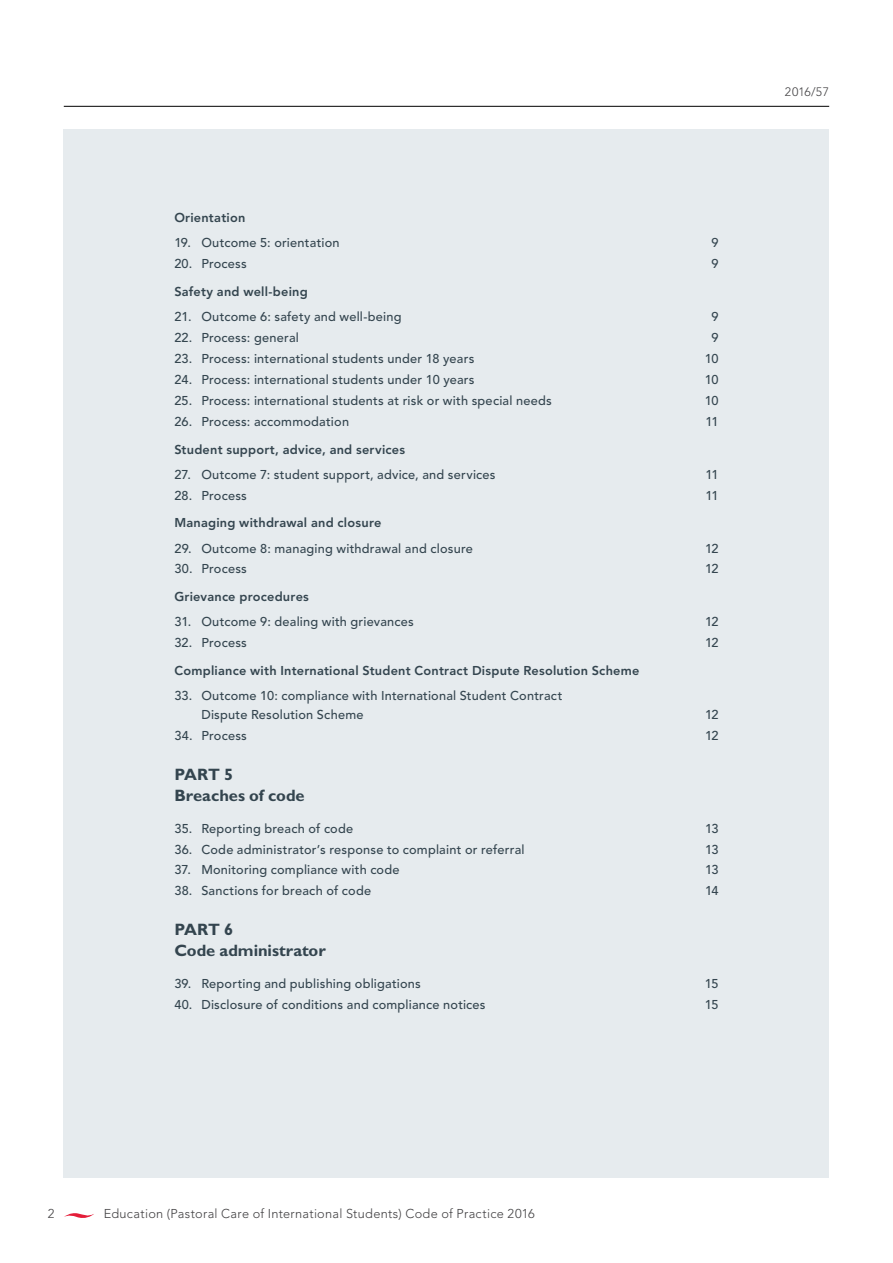
<style>
.page{position:relative;width:893px;height:1263px;background:#fff}
.page>*{position:absolute;margin:0;border:0;box-sizing:border-box;transform-origin:0 0}
.t1{font:700 16.5px/21px "Gill Sans Maori";letter-spacing:-.005em;color:#34454f}
.t2{font:500 12.75px/18.8px "Avenir";letter-spacing:.02em;color:#34454f}
.t3{font:800 12.75px "Avenir LT Pro";letter-spacing:.015em;color:#34454f}
.t4{font:300 12.75px "Avenir LT Pro";letter-spacing:.025em;color:#414042}
.t5{font:300 12.15px "Avenir LT Pro";letter-spacing:.035em;color:#414042}
</style>
<div class="page">
<hr style="left:64px;top:106px;width:765px;height:1px;background:#000">
<div style="left:64px;top:130px;width:765px;height:1048px;background:#e6ebee"></div>
<svg style="left:64px;top:1213px;width:30px;height:5px"></svg>
<p class="t3" style="left:174px;top:210px;width:72px">Orientation</p>
<p class="t2" style="left:174px;top:234px;width:167px">19. Outcome 5: orientation</p>
<p class="t2" style="left:712px;top:234px;width:9px">9</p>
<p class="t2" style="left:174px;top:255px;width:74px">20. Process</p>
<p class="t2" style="left:712px;top:255px;width:9px">9</p>
<p class="t3" style="left:174px;top:284px;width:135px">Safety and well-being</p>
<p class="t2" style="left:174px;top:308px;width:229px">21. Outcome 6: safety and well-being</p>
<p class="t2" style="left:712px;top:308px;width:9px">9</p>
<p class="t2" style="left:174px;top:329px;width:126px">22. Process: general</p>
<p class="t2" style="left:712px;top:329px;width:9px">9</p>
<p class="t2" style="left:174px;top:350px;width:302px">23. Process: international students under 18 years</p>
<p class="t2" style="left:705px;top:350px;width:15px">10</p>
<p class="t2" style="left:174px;top:370px;width:302px">24. Process: international students under 10 years</p>
<p class="t2" style="left:705px;top:370px;width:15px">10</p>
<p class="t2" style="left:174px;top:391px;width:379px">25. Process: international students at risk or with special needs</p>
<p class="t2" style="left:705px;top:391px;width:15px">10</p>
<p class="t2" style="left:174px;top:412px;width:176px">26. Process: accommodation</p>
<p class="t2" style="left:705px;top:412px;width:15px">11</p>
<p class="t3" style="left:174px;top:442px;width:232px">Student support, advice, and services</p>
<p class="t2" style="left:174px;top:465px;width:323px">27. Outcome 7: student support, advice, and services</p>
<p class="t2" style="left:705px;top:465px;width:15px">11</p>
<p class="t2" style="left:174px;top:486px;width:74px">28. Process</p>
<p class="t2" style="left:705px;top:486px;width:15px">11</p>
<p class="t3" style="left:174px;top:515px;width:209px">Managing withdrawal and closure</p>
<p class="t2" style="left:174px;top:539px;width:300px">29. Outcome 8: managing withdrawal and closure</p>
<p class="t2" style="left:705px;top:539px;width:15px">12</p>
<p class="t2" style="left:174px;top:560px;width:74px">30. Process</p>
<p class="t2" style="left:705px;top:560px;width:15px">12</p>
<p class="t3" style="left:174px;top:589px;width:136px">Grievance procedures</p>
<p class="t2" style="left:174px;top:613px;width:241px">31. Outcome 9: dealing with grievances</p>
<p class="t2" style="left:705px;top:613px;width:15px">12</p>
<p class="t2" style="left:174px;top:634px;width:74px">32. Process</p>
<p class="t2" style="left:705px;top:634px;width:15px">12</p>
<p class="t3" style="left:174px;top:663px;width:467px">Compliance with International Student Contract Dispute Resolution Scheme</p>
<p class="t2" style="left:201px;top:687px;width:363px;text-indent:-27px">33. Outcome 10: compliance with International Student Contract<br>Dispute Resolution Scheme</p>
<p class="t2" style="left:705px;top:706px;width:15px">12</p>
<p class="t2" style="left:174px;top:726px;width:74px">34. Process</p>
<p class="t2" style="left:705px;top:726px;width:15px">12</p>
<p class="t1" style="left:174px;top:764px;width:132px">PART 5<br>Breaches of code</p>
<p class="t2" style="left:174px;top:819px;width:180px">35. Reporting breach of code</p>
<p class="t2" style="left:705px;top:819px;width:15px">13</p>
<p class="t2" style="left:174px;top:840px;width:352px">36. Code administrator’s response to complaint or referral</p>
<p class="t2" style="left:705px;top:840px;width:15px">13</p>
<p class="t2" style="left:174px;top:861px;width:227px">37. Monitoring compliance with code</p>
<p class="t2" style="left:705px;top:861px;width:15px">13</p>
<p class="t2" style="left:174px;top:882px;width:198px">38. Sanctions for breach of code</p>
<p class="t2" style="left:705px;top:882px;width:15px">14</p>
<p class="t1" style="left:174px;top:919px;width:153px">PART 6<br>Code administrator</p>
<p class="t2" style="left:174px;top:974px;width:248px">39. Reporting and publishing obligations</p>
<p class="t2" style="left:705px;top:974px;width:15px">15</p>
<p class="t2" style="left:174px;top:995px;width:313px">40. Disclosure of conditions and compliance notices</p>
<p class="t2" style="left:705px;top:995px;width:15px">15</p>
<p class="t5" style="left:785px;top:85px;width:46px">2016/57</p>
<p class="t4" style="left:48px;top:1206px;width:8px">2</p>
<p class="t4" style="left:104px;top:1206px;width:432px">Education (Pastoral Care of International Students) Code of Practice 2016</p>
</div>
